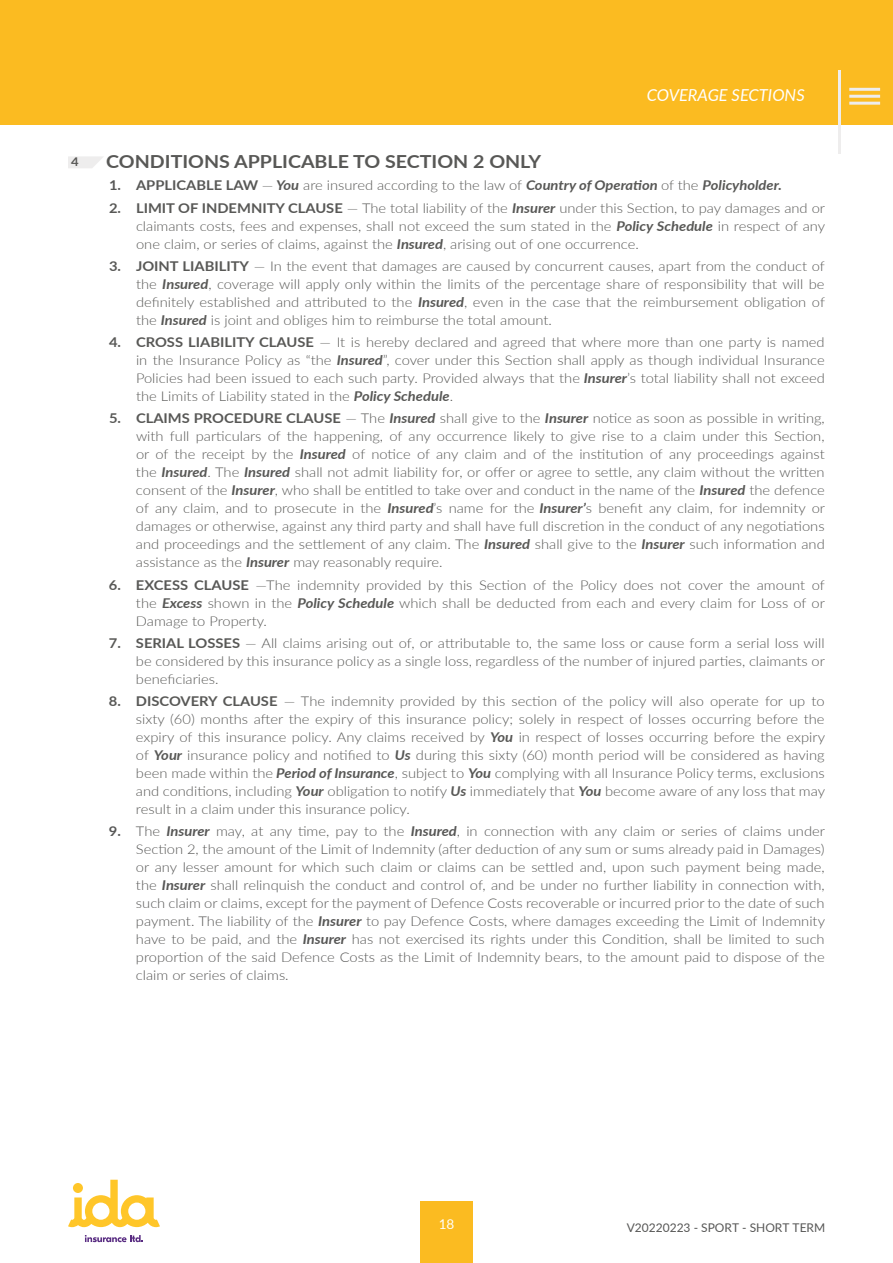
<style>
.page{position:relative;width:893px;height:1263px;background:#fff}
.page>*{position:absolute;margin:0;border:0;box-sizing:border-box;transform-origin:0 0}
.t1{font:700 18px "Lato";color:#585856;scale:1.09 1}
.t2{font:italic 16.5px "Lato";color:#fff}
.t3{font:300 13.5px/18px "Lato";color:#585856;text-align:justify;scale:1.09 1}
.t4{font:300 13.5px/18px "Lato";color:#575756;text-align:justify;scale:1.09 1}
.t5{font:13.5px "Lato";color:#fff}
.t6{font:12px "Lato";color:#575756}
.t7{font:700 12px "Lato";color:#585856;scale:1.09 1}
.s1{font-weight:700;color:#575756}
.s2{font-weight:700}
.s3{font-weight:700;font-style:italic}
</style>
<div class="page">
<div style="left:420px;top:1201px;width:52px;height:62px;background:#fbbb21"></div>
<svg style="left:68px;top:1180px;width:92px;height:47px"></svg>
<svg style="left:85px;top:1235px;width:58px;height:7px"></svg>
<div style="left:0;top:0;width:893px;height:124px;background:#fbbb21"></div>
<svg style="left:68px;top:156px;width:35px;height:12px"></svg>
<hr style="left:838px;top:71px;width:3px;height:83px;background:#eeeded">
<hr style="left:849px;top:102px;width:31px;height:3px;background:#eeeded">
<hr style="left:849px;top:95px;width:31px;height:3px;background:#eeeded">
<hr style="left:849px;top:88px;width:31px;height:3px;background:#eeeded">
<p class="t7" style="left:71px;top:153px;width:8px">4</p>
<p class="t2" style="left:647px;top:83px;width:159px">COVERAGE SECTIONS</p>
<h1 class="t1" style="left:106px;top:148px;width:401px">CONDITIONS APPLICABLE TO SECTION 2 ONLY</h1>
<p class="t3" style="left:109px;top:176px;width:619px"><span class="s1">1.</span> <span class="s2">APPLICABLE LAW</span> — <span class="s3">You</span> are insured according to the law of <span class="s3">Country of Operation</span> of the <span class="s3">Policyholder.</span></p>
<p class="t3" style="left:136px;top:198px;width:634px;text-indent:-27px"><span class="s2">2. LIMIT OF INDEMNITY CLAUSE</span> — The total liability of the <span class="s3">Insurer</span> under this Section, to pay damages and or claimants costs, fees and expenses, shall not exceed the sum stated in the <span class="s3">Policy Schedule</span> in respect of any one claim, or series of claims, against the <span class="s3">Insured</span>, arising out of one occurrence.</p>
<p class="t3" style="left:136px;top:257px;width:634px;text-indent:-27px"><span class="s2">3. JOINT LIABILITY</span> — In the event that damages are caused by concurrent causes, apart from the conduct of the <span class="s3">Insured</span>, coverage will apply only within the limits of the percentage share of responsibility that will be definitely established and attributed to the <span class="s3">Insured</span>, even in the case that the reimbursement obligation of the <span class="s3">Insured</span> is joint and obliges him to reimburse the total amount.</p>
<p class="t3" style="left:136px;top:333px;width:633px;text-indent:-27px"><span class="s2">4. CROSS LIABILITY CLAUSE</span> — It is hereby declared and agreed that where more than one party is named in the Insurance Policy as “the <span class="s3">Insured</span>”, cover under this Section shall apply as though individual Insurance Policies had been issued to each such party. Provided always that the <span class="s3">Insurer</span>’s total liability shall not exceed the Limits of Liability stated in the <span class="s3">Policy Schedule</span>.</p>
<p class="t3" style="left:136px;top:409px;width:634px;text-indent:-27px"><span class="s2">5. CLAIMS PROCEDURE CLAUSE</span> — The <span class="s3">Insured</span> shall give to the <span class="s3">Insurer</span> notice as soon as possible in writing, with full particulars of the happening, of any occurrence likely to give rise to a claim under this Section, or of the receipt by the <span class="s3">Insured</span> of notice of any claim and of the institution of any proceedings against the <span class="s3">Insured</span>. The <span class="s3">Insured</span> shall not admit liability for, or offer or agree to settle, any claim without the written consent of the <span class="s3">Insurer</span>, who shall be entitled to take over and conduct in the name of the <span class="s3">Insured</span> the defence of any claim, and to prosecute in the <span class="s3">Insured</span>’s name for the <span class="s3">Insurer’</span>s benefit any claim, for indemnity or damages or otherwise, against any third party and shall have full discretion in the conduct of any negotiations and proceedings and the settlement of any claim. The <span class="s3">Insured</span> shall give to the <span class="s3">Insurer</span> such information and assistance as the <span class="s3">Insurer</span> may reasonably require.</p>
<p class="t3" style="left:136px;top:575px;width:634px;text-indent:-27px"><span class="s2">6. EXCESS CLAUSE</span> —The indemnity provided by this Section of the Policy does not cover the amount of the <span class="s3">Excess</span> shown in the <span class="s3">Policy Schedule</span> which shall be deducted from each and every claim for Loss of or Damage to Property.</p>
<p class="t3" style="left:136px;top:634px;width:634px;text-indent:-27px"><span class="s2">7. SERIAL LOSSES</span> — All claims arising out of, or attributable to, the same loss or cause form a serial loss will be considered by this insurance policy as a single loss, regardless of the number of injured parties, claimants or beneficiaries.</p>
<p class="t3" style="left:136px;top:692px;width:634px;text-indent:-27px"><span class="s2">8. DISCOVERY CLAUSE</span> — The indemnity provided by this section of the policy will also operate for up to sixty (60) months after the expiry of this insurance policy; solely in respect of losses occurring before the expiry of this insurance policy. Any claims received by <span class="s3">You</span> in respect of losses occurring before the expiry of <span class="s3">Your</span> insurance policy and notified to <span class="s3">Us</span> during this sixty (60) month period will be considered as having been made within the <span class="s3">Period of Insurance</span>, subject to <span class="s3">You</span> complying with all Insurance Policy terms, exclusions and conditions, including <span class="s3">Your</span> obligation to notify <span class="s3">Us</span> immediately that <span class="s3">You</span> become aware of any loss that may result in a claim under this insurance policy.</p>
<p class="t4" style="left:136px;top:822px;width:634px;text-indent:-27px"><span class="s2">9.</span> The <span class="s3">Insurer</span> may, at any time, pay to the <span class="s3">Insured</span>, in connection with any claim or series of claims under Section 2, the amount of the Limit of Indemnity (after deduction of any sum or sums already paid in Damages) or any lesser amount for which such claim or claims can be settled and, upon such payment being made, the <span class="s3">Insurer</span> shall relinquish the conduct and control of, and be under no further liability in connection with, such claim or claims, except for the payment of Defence Costs recoverable or incurred prior to the date of such payment. The liability of the <span class="s3">Insurer</span> to pay Defence Costs, where damages exceeding the Limit of Indemnity have to be paid, and the <span class="s3">Insurer</span> has not exercised its rights under this Condition, shall be limited to such proportion of the said Defence Costs as the Limit of Indemnity bears, to the amount paid to dispose of the claim or series of claims.</p>
<p class="t5" style="left:439px;top:1214px;width:17px">18</p>
<p class="t6" style="left:627px;top:1219px;width:200px">V20220223 - SPORT - SHORT TERM</p>
</div>
